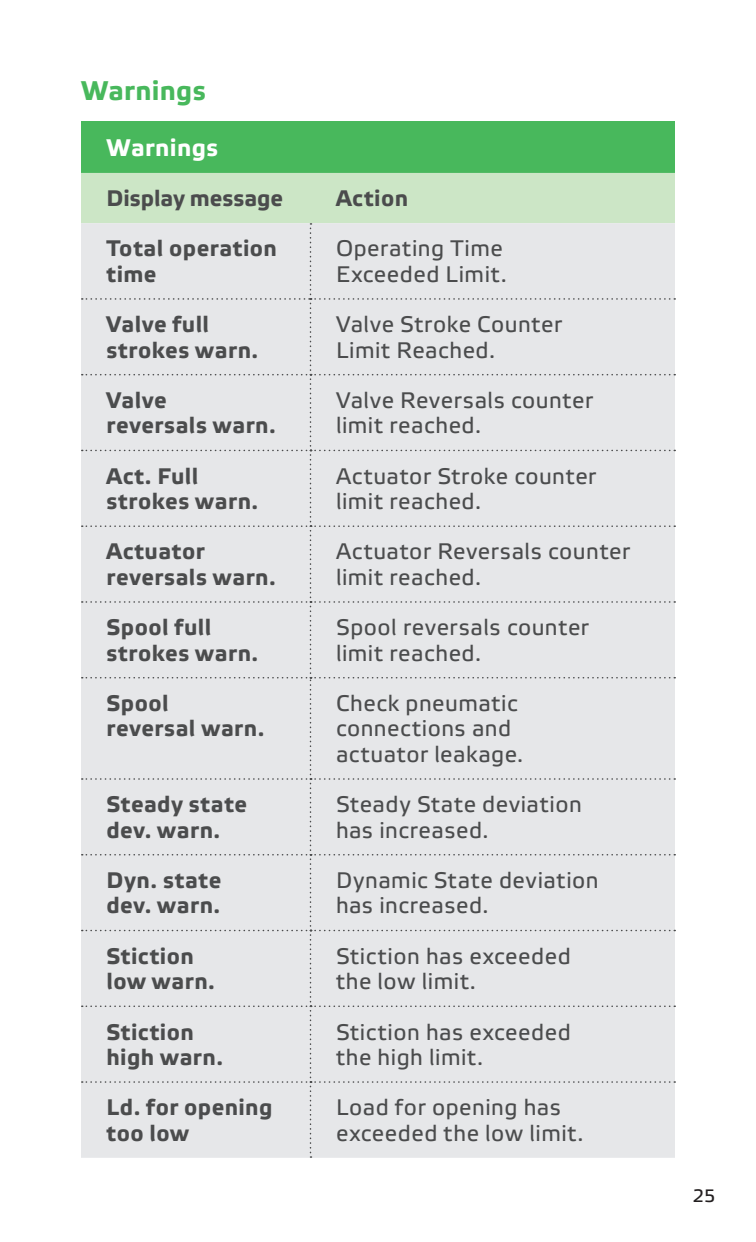
<style>
.page{position:relative;width:756px;height:1242px;background:#fff}
.page>*{position:absolute;margin:0;border:0;box-sizing:border-box;transform-origin:0 0}
.t1{font:700 27px "Etelka Text";letter-spacing:.01em;color:#48b85c}
.t2{font:700 24px "Etelka Text";letter-spacing:.015em;color:#fff}
.t3{font:22.5px/25.5px "Etelka Text";letter-spacing:.02em;color:#4b4c4d}
.t4{font:700 22.5px/25.5px "Etelka Text";letter-spacing:.02em;color:#4b4c4d}
.t5{font:700 22.5px "Etelka Text";color:#4b4c4d}
.t6{font:18px "Etelka Text";color:#231f20}
</style>
<div class="page">
<div style="left:81px;top:122px;width:594px;height:51px;background:#48b85c"></div>
<div style="left:81px;top:173px;width:594px;height:985px;background:#e6e7e9"></div>
<p class="t1" style="left:81px;top:74px;width:126px">Warnings</p>
<p class="t2" style="left:107px;top:132px;width:113px">Warnings</p>
<p class="t5" style="left:107px;top:184px;width:178px">Display message</p>
<p class="t4" style="left:336px;top:186px;width:74px">Action</p>
<p class="t4" style="left:107px;top:236px;width:172px">Total operation time</p>
<p class="t3" style="left:336px;top:236px;width:172px">Operating Time<br>Exceeded Limit.</p>
<p class="t4" style="left:107px;top:312px;width:153px">Valve full strokes warn.</p>
<p class="t3" style="left:336px;top:312px;width:228px">Valve Stroke Counter<br>Limit Reached.</p>
<p class="t4" style="left:107px;top:388px;width:171px">Valve<br>reversals warn.</p>
<p class="t3" style="left:336px;top:388px;width:259px">Valve Reversals counter limit reached.</p>
<p class="t4" style="left:107px;top:463px;width:153px">Act. Full strokes warn.</p>
<p class="t3" style="left:336px;top:464px;width:262px">Actuator Stroke counter limit reached.</p>
<p class="t4" style="left:107px;top:539px;width:171px">Actuator reversals warn.</p>
<p class="t3" style="left:336px;top:539px;width:296px">Actuator Reversals counter limit reached.</p>
<p class="t4" style="left:107px;top:615px;width:153px">Spool full strokes warn.</p>
<p class="t3" style="left:336px;top:615px;width:255px">Spool reversals counter limit reached.</p>
<p class="t4" style="left:107px;top:691px;width:159px">Spool<br>reversal warn.</p>
<p class="t3" style="left:336px;top:691px;width:189px">Check pneumatic connections and actuator leakage.</p>
<p class="t4" style="left:107px;top:792px;width:142px">Steady state dev. warn.</p>
<p class="t3" style="left:336px;top:792px;width:247px">Steady State deviation has increased.</p>
<p class="t4" style="left:107px;top:868px;width:116px">Dyn. state dev. warn.</p>
<p class="t3" style="left:336px;top:868px;width:264px">Dynamic State deviation has increased.</p>
<p class="t4" style="left:107px;top:944px;width:110px">Stiction low warn.</p>
<p class="t3" style="left:336px;top:944px;width:236px">Stiction has exceeded the low limit.</p>
<p class="t4" style="left:107px;top:1019px;width:118px">Stiction high warn.</p>
<p class="t3" style="left:336px;top:1019px;width:236px">Stiction has exceeded the high limit.</p>
<p class="t4" style="left:107px;top:1095px;width:168px">Ld. for opening too low</p>
<p class="t3" style="left:336px;top:1095px;width:249px">Load for opening has exceeded the low limit.</p>
<p class="t6" style="left:693px;top:1184px;width:24px">25</p>
</div>
